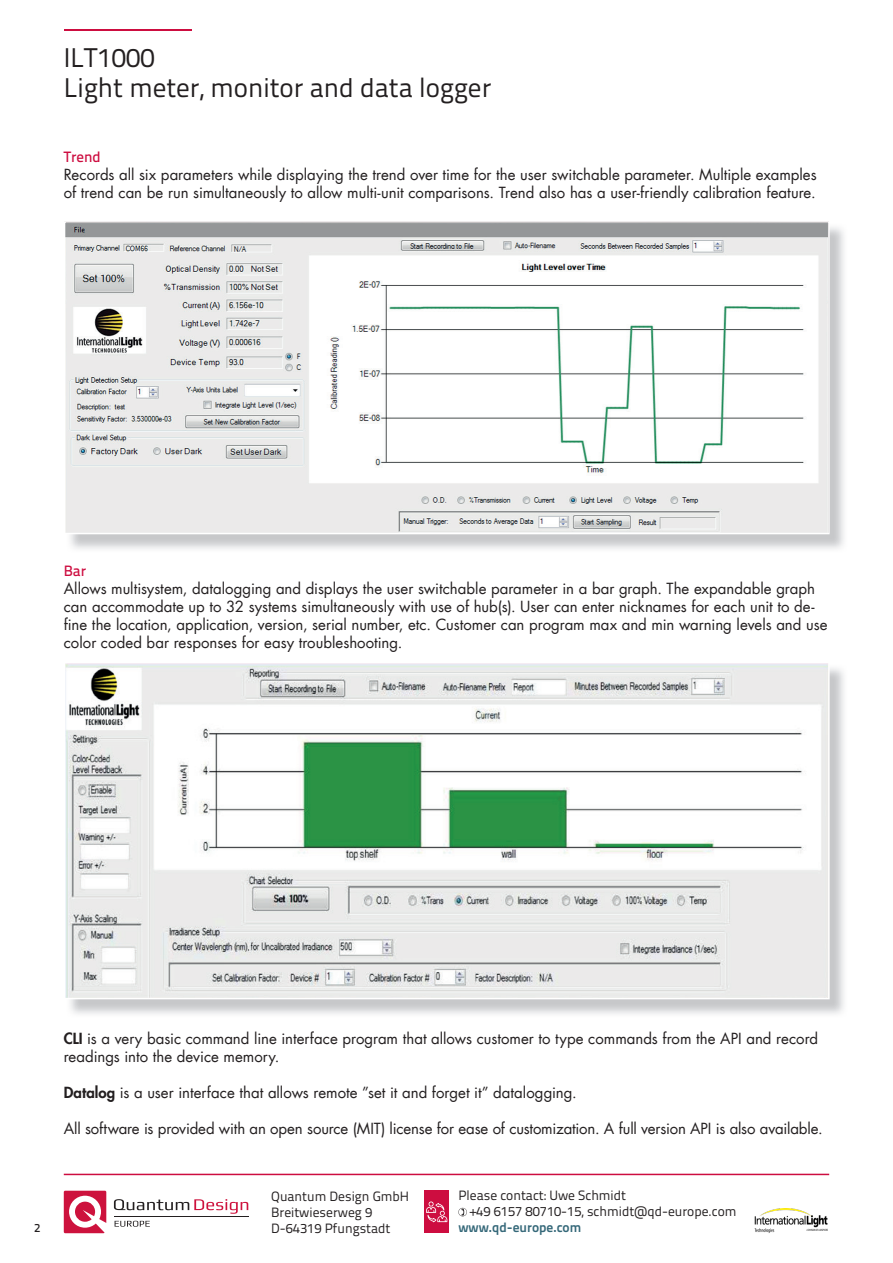
<style>
.page{position:relative;width:893px;height:1263px;background:#fff}
.page>*{position:absolute;margin:0;border:0;box-sizing:border-box;transform-origin:0 0}
.t1{font:27px/30px "Titillium Text 22 L";color:#231f20}
.t2{font:15px/18px "Futura LT";color:#231f20}
.t3{font:500 15px "Titillium Text 22 L";color:#cd0d40}
.t4{font:13.5px/16.2px "Titillium Text 22 L";color:#231f20}
.t5{font:700 13.5px "Titillium Text 22 L";color:#356879}
.t6{font:500 12px "Titillium Text 22 L";color:#231f20}
.s1{font-weight:800}
</style>
<div class="page">
<hr style="left:64px;top:29px;width:127px;height:2px;background:#cd0d40">
<svg style="left:65px;top:221px;width:765px;height:313px"></svg>
<svg style="left:65px;top:663px;width:765px;height:336px"></svg>
<img style="left:754px;top:1208px;width:74px;height:25px">
<svg style="left:64px;top:1191px;width:42px;height:42px"></svg>
<svg style="left:114px;top:1199px;width:134px;height:15px"></svg>
<hr style="left:114px;top:1216px;width:135px;height:1px;background:#231f20">
<svg style="left:115px;top:1221px;width:35px;height:6px"></svg>
<svg style="left:458px;top:1208px;width:9px;height:8px"></svg>
<hr style="left:64px;top:1174px;width:765px;height:1px;background:#cd0d40">
<div style="left:425px;top:1191px;width:24px;height:42px;background:#cd0d40"></div>
<svg style="left:426px;top:1201px;width:21px;height:21px"></svg>
<h1 class="t1" style="left:64px;top:41px;width:429px">ILT1000<br>Light meter, monitor and data logger</h1>
<p class="t3" style="left:64px;top:145px;width:38px">Trend</p>
<p class="t2" style="left:64px;top:166px;width:754px">Records all six parameters while displaying the trend over time for the user switchable parameter. Multiple examples of trend can be run simultaneously to allow multi-unit comparisons. Trend also has a user-friendly calibration feature.</p>
<p class="t3" style="left:64px;top:559px;width:24px">Bar</p>
<p class="t2" style="left:64px;top:580px;width:765px">Allows multisystem, datalogging and displays the user switchable parameter in a bar graph. The expandable graph can accommodate up to 32 systems simultaneously with use of hub(s). User can enter nicknames for each unit to de&shy;fine the location, application, version, serial number, etc. Customer can program max and min warning levels and use color coded bar responses for easy troubleshooting.</p>
<p class="t6" style="left:34px;top:1219px;width:8px">2</p>
<p class="t2" style="left:64px;top:1030px;width:756px"><span class="s1">CLI</span> is a very basic command line interface program that allows customer to type commands from the API and record readings into the device memory.</p>
<p class="t2" style="left:64px;top:1084px;width:514px"><span class="s1">Datalog</span> is a user interface that allows remote ”set it and forget it” datalogging.</p>
<p class="t2" style="left:64px;top:1120px;width:760px">All software is provided with an open source (MIT) license for ease of customization. A full version API is also available.</p>
<p class="t4" style="left:271px;top:1187px;width:139px">Quantum Design GmbH<br>Breitwieserweg 9<br>D-64319 Pfungstadt</p>
<p class="t4" style="left:470px;top:1186px;width:268px;text-indent:-12px">Please contact: Uwe Schmidt<br>+49 6157 80710-15, schmidt@qd-europe.com</p>
<p class="t5" style="left:458px;top:1217px;width:124px">www.qd-europe.com</p>
</div>
